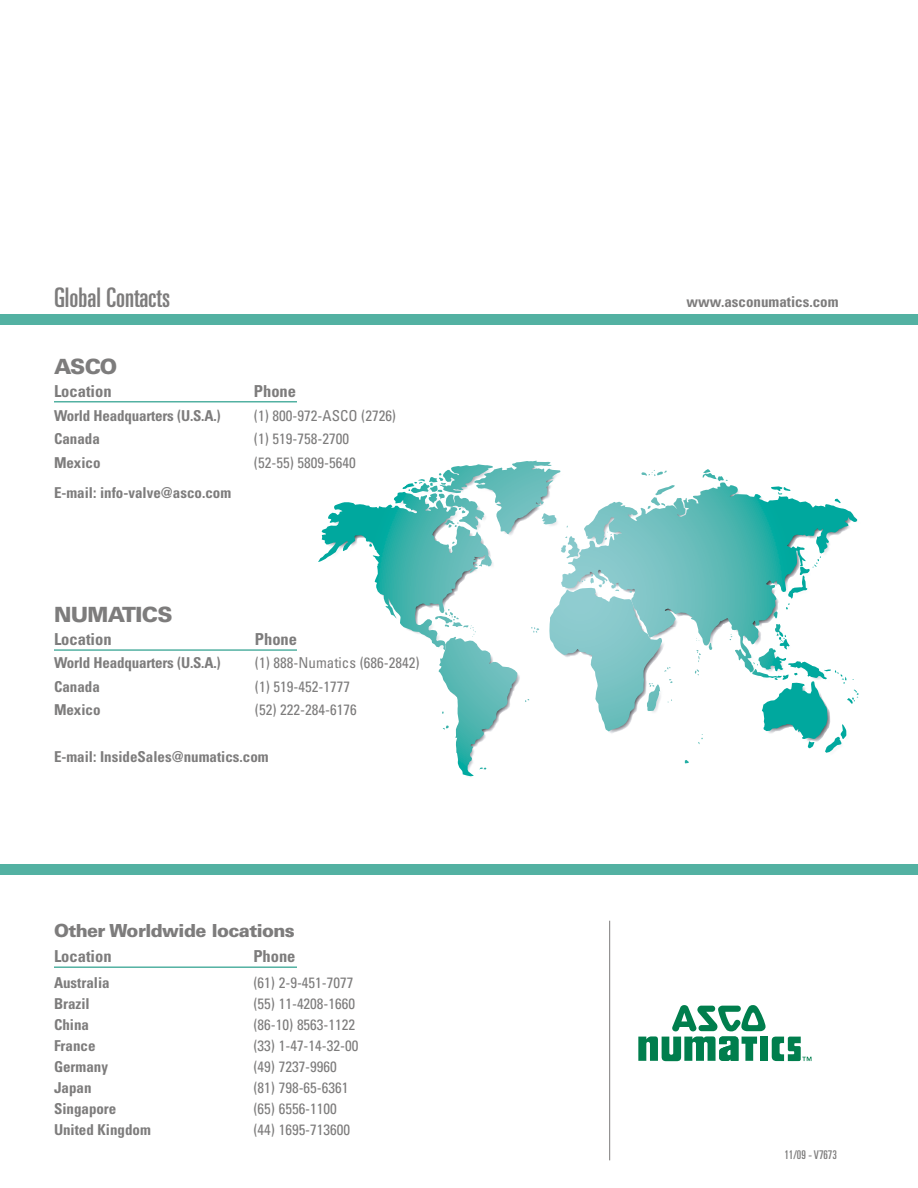
<style>
.page{position:relative;width:918px;height:1188px;background:#fff}
.page>*{position:absolute;margin:0;border:0;box-sizing:border-box;transform-origin:0 0}
.t1{font:ultra-condensed 27px "Univers";color:#7d7c7c}
.t2{font:900 21px "Univers";letter-spacing:-.035em;color:#7d7c7c}
.t3{font:900 18px "Univers";letter-spacing:-.035em;color:#7d7c7c}
.t4{font:700 condensed 16.5px "Univers";color:#7d7c7c}
.t5{font:condensed 15px "Univers";color:#7d7c7c}
.t6{font:700 condensed 15px "Univers";color:#7d7c7c}
.t7{font:ultra-condensed 12px "Univers";color:#7d7c7c}
</style>
<div class="page">
<svg style="left:318px;top:461px;width:541px;height:315px"></svg>
<div style="left:0;top:314px;width:918px;height:11px;background:#53b1a2"></div>
<div style="left:0;top:864px;width:918px;height:11px;background:#53b1a2"></div>
<div style="left:760px;top:1037px;width:8px;height:24px;background:#007e4d"></div>
<svg style="left:638px;top:1005px;width:128px;height:56px"></svg>
<svg style="left:772px;top:1037px;width:39px;height:24px"></svg>
<hr style="left:609px;top:921px;width:1px;height:239px;background:#7d7c7c">
<hr style="left:54px;top:966px;width:243px;height:2px;background:#53b1a2">
<hr style="left:54px;top:649px;width:243px;height:2px;background:#53b1a2">
<hr style="left:54px;top:401px;width:243px;height:2px;background:#53b1a2">
<h1 class="t1" style="left:54px;top:287px;width:117px">Global Contacts</h1>
<p class="t6" style="left:687px;top:296px;width:153px">www.asconumatics.com</p>
<h2 class="t2" style="left:54px;top:359px;width:65px">ASCO</h2>
<p class="t4" style="left:54px;top:385px;width:59px">Location</p>
<p class="t4" style="left:254px;top:385px;width:44px">Phone</p>
<p class="t6" style="left:54px;top:410px;width:168px">World Headquarters (U.S.A.)</p>
<p class="t5" style="left:254px;top:410px;width:144px">(1) 800-972-ASCO (2726)</p>
<p class="t6" style="left:54px;top:433px;width:47px">Canada</p>
<p class="t5" style="left:254px;top:433px;width:97px">(1) 519-758-2700</p>
<p class="t6" style="left:54px;top:457px;width:48px">Mexico</p>
<p class="t5" style="left:254px;top:457px;width:103px">(52-55) 5809-5640</p>
<p class="t6" style="left:54px;top:487px;width:179px">E-mail: info-valve@asco.com</p>
<h2 class="t2" style="left:54px;top:606px;width:120px">NUMATICS</h2>
<p class="t4" style="left:54px;top:633px;width:59px">Location</p>
<p class="t4" style="left:255px;top:633px;width:44px">Phone</p>
<p class="t6" style="left:54px;top:658px;width:168px">World Headquarters (U.S.A.)</p>
<p class="t5" style="left:255px;top:658px;width:166px">(1) 888-Numatics (686-2842)</p>
<p class="t6" style="left:54px;top:681px;width:47px">Canada</p>
<p class="t5" style="left:255px;top:681px;width:97px">(1) 519-452-1777</p>
<p class="t6" style="left:54px;top:704px;width:48px">Mexico</p>
<p class="t5" style="left:255px;top:704px;width:103px">(52) 222-284-6176</p>
<p class="t6" style="left:54px;top:751px;width:216px">E-mail: InsideSales@numatics.com</p>
<p class="t3" style="left:54px;top:924px;width:242px">Other Worldwide locations</p>
<p class="t4" style="left:54px;top:950px;width:59px">Location</p>
<p class="t4" style="left:253px;top:950px;width:44px">Phone</p>
<p class="t6" style="left:54px;top:977px;width:57px">Australia</p>
<p class="t5" style="left:253px;top:977px;width:102px">(61) 2-9-451-7077</p>
<p class="t6" style="left:54px;top:998px;width:37px">Brazil</p>
<p class="t5" style="left:253px;top:998px;width:103px">(55) 11-4208-1660</p>
<p class="t6" style="left:54px;top:1019px;width:37px">China</p>
<p class="t5" style="left:253px;top:1019px;width:103px">(86-10) 8563-1122</p>
<p class="t6" style="left:54px;top:1040px;width:43px">France</p>
<p class="t5" style="left:253px;top:1040px;width:107px">(33) 1-47-14-32-00</p>
<p class="t6" style="left:54px;top:1061px;width:56px">Germany</p>
<p class="t5" style="left:253px;top:1061px;width:85px">(49) 7237-9960</p>
<p class="t6" style="left:54px;top:1082px;width:39px">Japan</p>
<p class="t5" style="left:253px;top:1082px;width:97px">(81) 798-65-6361</p>
<p class="t6" style="left:54px;top:1103px;width:64px">Singapore</p>
<p class="t5" style="left:253px;top:1103px;width:85px">(65) 6556-1100</p>
<p class="t6" style="left:54px;top:1124px;width:98px">United Kingdom</p>
<p class="t5" style="left:253px;top:1124px;width:98px">(44) 1695-713600</p>
<p class="t7" style="left:784px;top:1150px;width:54px">11/09 - V7673</p>
</div>
